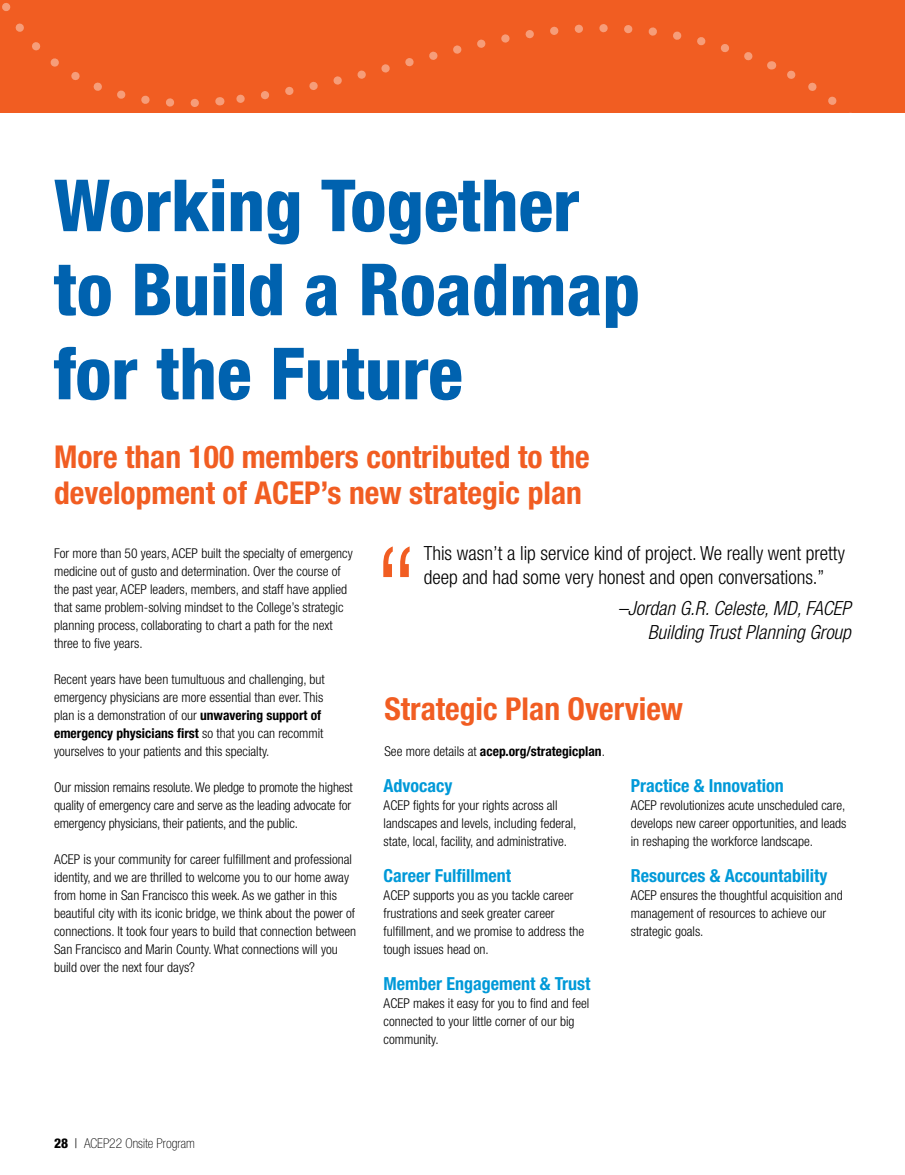
<style>
.page{position:relative;width:905px;height:1175px;background:#fff}
.page>*{position:absolute;margin:0;border:0;box-sizing:border-box;transform-origin:0 0}
.t1{font:300 condensed 127.5px "Helvetica Neue LT Std";color:#f15d22}
.t2{font:800 condensed 72px/84px "Helvetica Neue LT Std";color:#0062af}
.t3{font:700 condensed 31.5px/36px "Helvetica Neue LT Std";color:#f15d22}
.t4{font:300 condensed 19.5px/24px "Helvetica Neue LT Std";color:#000}
.t5{font:italic 300 condensed 19.5px/24px "Helvetica Neue LT Std";color:#000;text-align:right}
.t6{font:700 condensed 18px "Helvetica Neue LT Std";color:#0099d8}
.t7{font:300 condensed 13.5px/18px "Helvetica Neue LT Std";color:#000}
.t8{font:700 condensed 13.5px "Helvetica Neue LT Std";color:#000}
.t9{font:100 condensed 13.5px "Helvetica Neue LT Std";color:#000}
.s1{font-weight:700}
.s2{font-weight:300}
.s3{font-weight:800}
</style>
<div class="page">
<div style="left:0;top:0;width:904px;height:113px;background:#f15d22"></div>
<svg style="left:222px;top:24px;width:531px;height:81px"></svg>
<svg style="left:771px;top:61px;width:81px;height:52px"></svg>
<svg style="left:2px;top:3px;width:197px;height:104px"></svg>
<h2 class="t2" style="left:54px;top:162px;width:587px">Working Together to Build a Roadmap for the Future</h2>
<h3 class="t3" style="left:54px;top:438px;width:537px">More than 100 members contributed to the development of ACEP’s new strategic plan</h3>
<p class="t7" style="left:54px;top:544px;width:300px">For more than 50 years, ACEP built the specialty of emergency medicine out of gusto and determination. Over the course of the past year, ACEP leaders, members, and staff have applied that same problem-solving mindset to the College’s strategic planning process, collaborating to chart a path for the next three to five years.</p>
<p class="t7" style="left:54px;top:670px;width:272px">Recent years have been tumultuous and challenging, but emergency physicians are more essential than ever. This plan is a demonstration of our <span class="s1">unwavering support of emergency physicians first</span> so that you can recommit yourselves to your patients and this specialty.</p>
<p class="t7" style="left:54px;top:778px;width:300px">Our mission remains resolute. We pledge to promote the highest quality of emergency care and serve as the leading advocate for emergency physicians, their patients, and the public.</p>
<p class="t7" style="left:54px;top:850px;width:304px">ACEP is your community for career fulfillment and professional identity, and we are thrilled to welcome you to our home away from home in San Francisco this week. As we gather in this beautiful city with its iconic bridge, we think about the power of connections. It took four years to build that connection between San Francisco and Marin County. What connections will you build over the next four days?</p>
<h1 class="t1" style="left:374px;top:519px;width:46px">“</h1>
<h3 class="t4" style="left:423px;top:541px;width:422px">This wasn’t a lip service kind of project. We really went pretty deep and had some very honest and open conversations.”</h3>
<h3 class="t5" style="left:618px;top:597px;width:234px">–Jordan G.R. Celeste, MD, FACEP<br>Building Trust Planning Group</h3>
<h3 class="t3" style="left:384px;top:690px;width:300px">Strategic Plan Overview</h3>
<p class="t8" style="left:384px;top:743px;width:222px"><span class="s2">See more details at</span> acep.org/strategicplan<span class="s2">.</span></p>
<h3 class="t6" style="left:630px;top:775px;width:155px">Practice &amp; Innovation</h3>
<p class="t7" style="left:630px;top:796px;width:217px;text-align:justify">ACEP revolutionizes acute unscheduled care, develops new career opportunities, and leads in reshaping the workforce landscape.</p>
<h3 class="t6" style="left:630px;top:865px;width:198px">Resources &amp; Accountability</h3>
<p class="t7" style="left:630px;top:886px;width:213px">ACEP ensures the thoughtful acquisition and management of resources to achieve our strategic goals.</p>
<h3 class="t6" style="left:383px;top:775px;width:70px">Advocacy</h3>
<p class="t7" style="left:383px;top:796px;width:194px">ACEP fights for your rights across all landscapes and levels, including federal, state, local, facility, and administrative.</p>
<h3 class="t6" style="left:383px;top:865px;width:129px">Career Fulfillment</h3>
<p class="t7" style="left:383px;top:886px;width:202px">ACEP supports you as you tackle career frustrations and seek greater career fulfillment, and we promise to address the tough issues head on.</p>
<h3 class="t6" style="left:383px;top:973px;width:208px">Member Engagement &amp; Trust</h3>
<p class="t7" style="left:383px;top:994px;width:207px">ACEP makes it easy for you to find and feel connected to your little corner of our big community.</p>
<p class="t9" style="left:54px;top:1135px;width:142px"><span class="s3">28</span> <span class="s2">|</span> ACEP22 Onsite Program</p>
</div>
